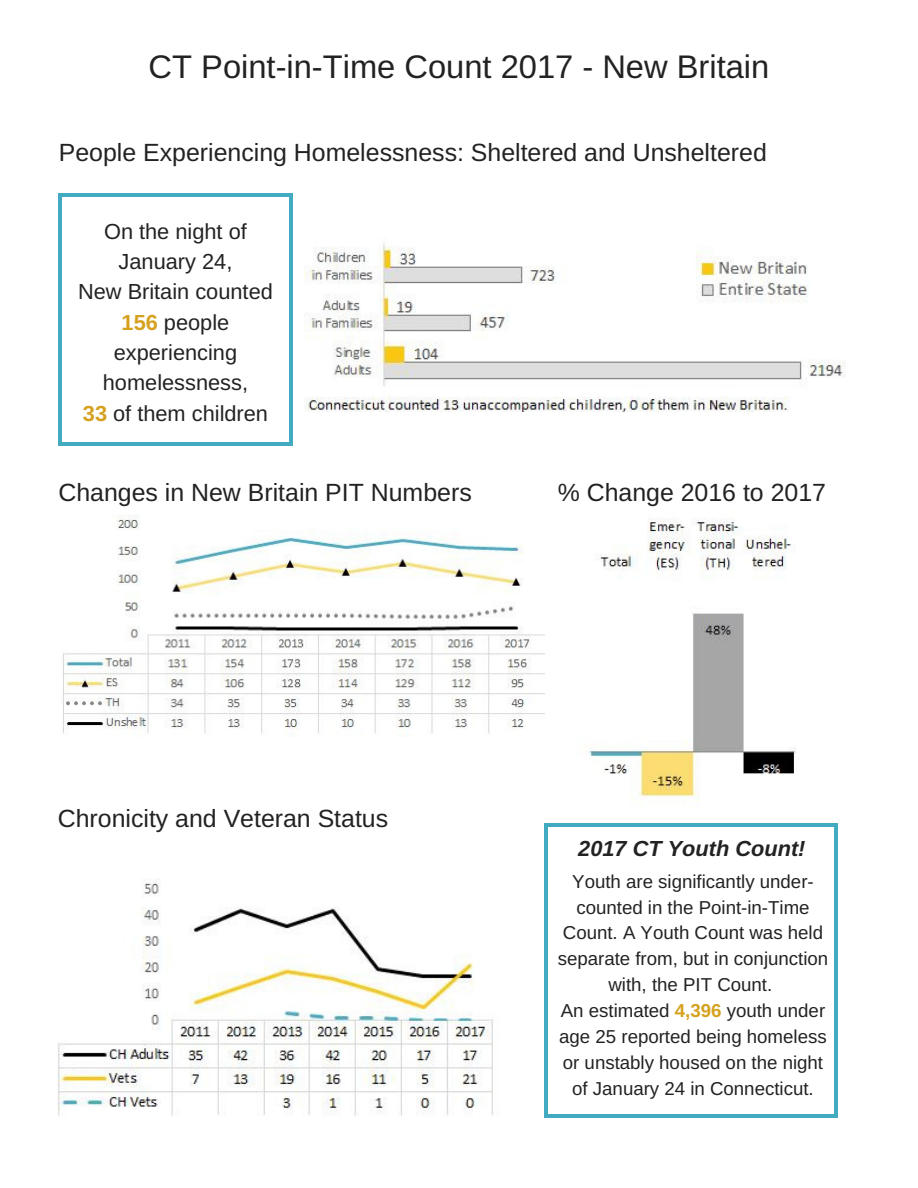
<style>
.page{position:relative;width:918px;height:1188px;background:#fff}
.page>*{position:absolute;margin:0;border:0;box-sizing:border-box;transform-origin:0 0}
.t1{font:32.7px "Arimo";color:#222}
.t2{font:24.9px "Arimo";color:#222}
.t3{font:21.75px/30.3px "Arimo";color:#222;text-align:center}
.t4{font:italic 700 21.75px "Arimo";color:#222}
.t5{font:18.75px/25.8px "Arimo";color:#222;text-align:center}
.s1{font-weight:700;color:#d5a11e}
</style>
<div class="page">
<hr style="left:59px;top:197px;width:3px;height:245px;background:#42aac1">
<hr style="left:289px;top:197px;width:3px;height:245px;background:#42aac1">
<hr style="left:62px;top:442px;width:227px;height:3px;background:#42aac1">
<hr style="left:62px;top:194px;width:227px;height:3px;background:#42aac1">
<hr style="left:545px;top:827px;width:3px;height:288px;background:#42aac1">
<hr style="left:834px;top:827px;width:4px;height:288px;background:#42aac1">
<hr style="left:548px;top:1115px;width:287px;height:3px;background:#42aac1">
<hr style="left:548px;top:824px;width:287px;height:3px;background:#42aac1">
<img style="left:305px;top:243px;width:541px;height:169px">
<img style="left:62px;top:514px;width:482px;height:223px">
<img style="left:587px;top:518px;width:209px;height:283px">
<img style="left:57px;top:879px;width:437px;height:237px">
<h1 class="t1" style="left:149px;top:48px;width:622px">CT Point-in-Time Count 2017 - New Britain</h1>
<h2 class="t2" style="left:59px;top:138px;width:709px">People Experiencing Homelessness: Sheltered and Unsheltered</h2>
<p class="t3" style="left:78px;top:216px;width:196px">On the night of<br>January 24,<br>New Britain counted<br><span class="s1">156</span> people experiencing homelessness,<br><span class="s1">33</span> of them children</p>
<h2 class="t2" style="left:58px;top:478px;width:415px">Changes in New Britain PIT Numbers</h2>
<h2 class="t2" style="left:558px;top:478px;width:270px">% Change 2016 to 2017</h2>
<h2 class="t2" style="left:58px;top:804px;width:332px">Chronicity and Veteran Status</h2>
<p class="t4" style="left:578px;top:836px;width:229px">2017 CT Youth Count!</p>
<p class="t5" style="left:558px;top:868px;width:272px">Youth are significantly under&shy;counted in the Point-in-Time<br>Count. A Youth Count was held separate from, but in conjunction with, the PIT Count.<br>An estimated <span class="s1">4,396</span> youth under age 25 reported being homeless or unstably housed on the night of January 24 in Connecticut.</p>
</div>
